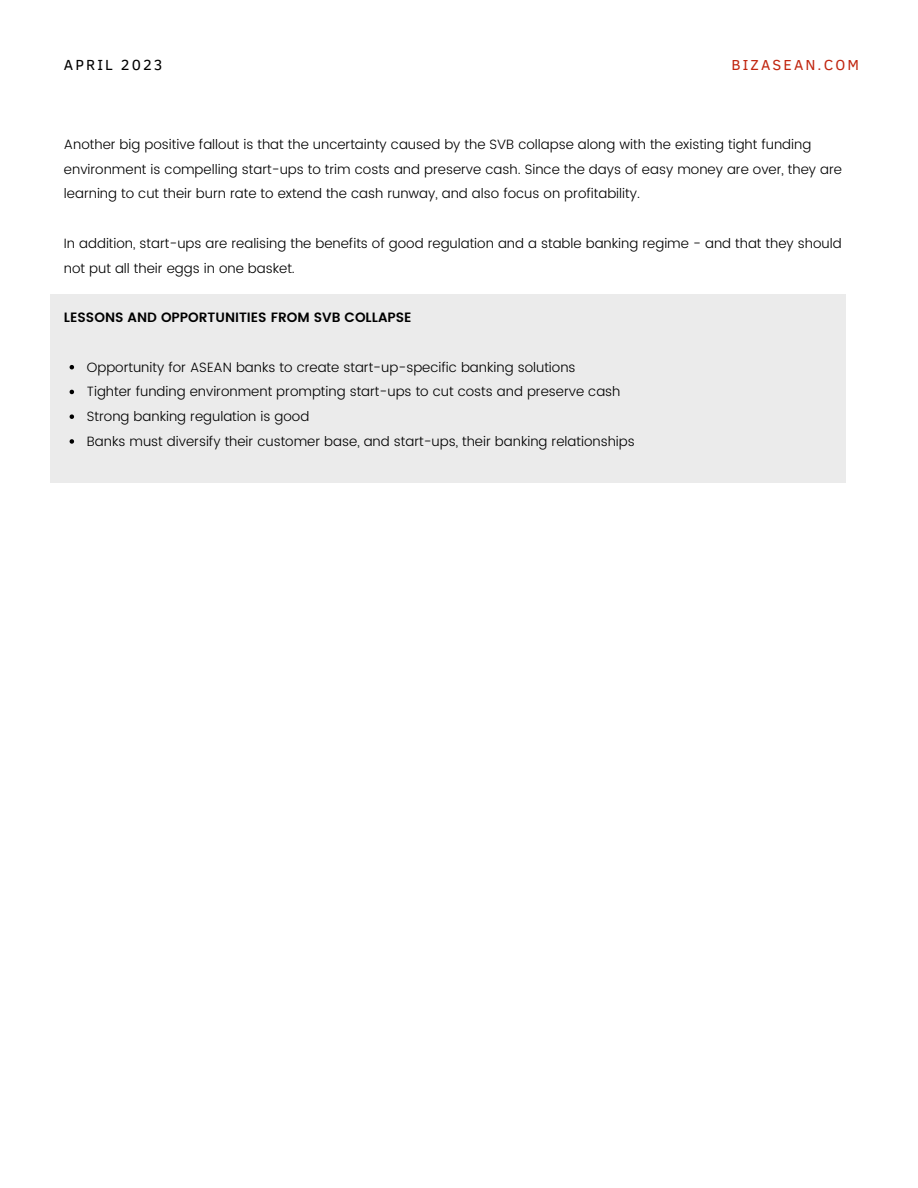
<style>
.page{position:relative;width:918px;height:1188px;background:#fff}
.page>*{position:absolute;margin:0;border:0;box-sizing:border-box;transform-origin:0 0}
.t1{font:15px "Clear Sans";letter-spacing:.14em;color:#000}
.t2{font:14.85px "Clear Sans";letter-spacing:.14em;color:#c12711}
.t3{font:300 13.5px/24.8px "Poppins";color:#000}
.t4{font:600 13.5px "Poppins";color:#000}
</style>
<div class="page">
<div style="left:51px;top:295px;width:795px;height:187px;background:#ebebeb"></div>
<svg style="left:70px;top:365px;width:4px;height:4px"></svg>
<svg style="left:70px;top:390px;width:4px;height:4px"></svg>
<svg style="left:70px;top:414px;width:4px;height:5px"></svg>
<svg style="left:70px;top:439px;width:4px;height:5px"></svg>
<p class="t1" style="left:64px;top:54px;width:100px">APRIL 2023</p>
<p class="t2" style="left:732px;top:54px;width:129px">BIZASEAN.COM</p>
<p class="t3" style="left:64px;top:132px;width:780px">Another big positive fallout is that the uncertainty caused by the SVB collapse along with the existing tight funding environment is compelling start-ups to trim costs and preserve cash. Since the days of easy money are over, they are learning to cut their burn rate to extend the cash runway, and also focus on profitability.</p>
<p class="t3" style="left:64px;top:231px;width:779px">In addition, start-ups are realising the benefits of good regulation and a stable banking regime - and that they should not put all their eggs in one basket.</p>
<p class="t4" style="left:64px;top:310px;width:349px">LESSONS AND OPPORTUNITIES FROM SVB COLLAPSE</p>
<p class="t3" style="left:87px;top:355px;width:549px">Opportunity for ASEAN banks to create start-up-specific banking solutions<br>Tighter funding environment prompting start-ups to cut costs and preserve cash Strong banking regulation is good<br>Banks must diversify their customer base, and start-ups, their banking relationships</p>
</div>
